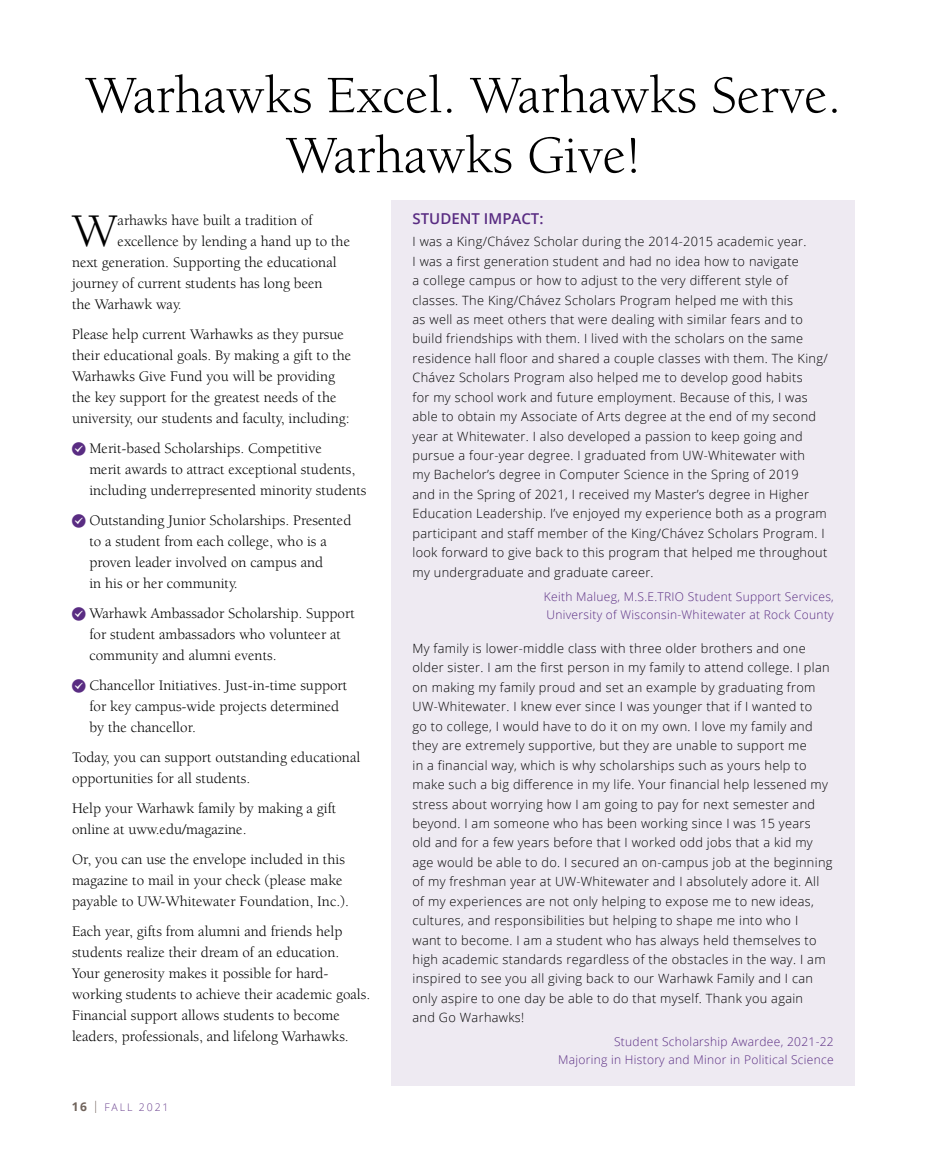
<style>
.page{position:relative;width:945px;height:1175px;background:#fff}
.page>*{position:absolute;margin:0;border:0;box-sizing:border-box;transform-origin:0 0}
.t1{font:54px "Berkeley";color:#000}
.t2{font:48px "Berkeley";color:#000}
.t3{font:15px/21px "Berkeley";color:#000}
.t4{font:600 15px "Open Sans";color:#592c82}
.t5{font:300 12.75px/19.5px "Open Sans";letter-spacing:.025em;color:#000}
.t6{font:300 12px/18px "Open Sans";letter-spacing:.025em;color:#592c82}
.t7{font:300 10.5px "Open Sans";letter-spacing:.18em;color:#6a418e}
.s1{font-weight:700;font-size:12px;color:#6f625a}
.s2{font-size:12px;color:#6f625a}
</style>
<div class="page">
<div style="left:392px;top:200px;width:463px;height:885px;background:#eeeaf2"></div>
<p class="t1" style="left:86px;top:67px;width:757px">Warhawks Excel. Warhawks Serve.</p>
<p class="t1" style="left:286px;top:127px;width:356px">Warhawks Give!</p>
<p class="t2" style="left:72px;top:205px;width:47px">W</p>
<p class="t3" style="left:118px;top:210px;width:197px">arhawks have built a tradition of</p>
<p class="t3" style="left:118px;top:231px;width:234px">excellence by lending a hand up to the</p>
<p class="t3" style="left:72px;top:252px;width:266px">next generation. Supporting the educational</p>
<p class="t3" style="left:72px;top:273px;width:252px">journey of current students has long been</p>
<p class="t3" style="left:72px;top:294px;width:111px">the Warhawk way.</p>
<p class="t3" style="left:72px;top:324px;width:281px">Please help current Warhawks as they pursue their educational goals. By making a gift to the Warhawks Give Fund you will be providing the key support for the greatest needs of the university, our students and faculty, including:</p>
<p class="t3" style="left:89px;top:438px;width:279px">Merit-based Scholarships. Competitive<br>merit awards to attract exceptional students, including underrepresented minority students</p>
<p class="t3" style="left:89px;top:510px;width:264px">Outstanding Junior Scholarships. Presented to a student from each college, who is a proven leader involved on campus and<br>in his or her community.</p>
<p class="t3" style="left:89px;top:603px;width:267px">Warhawk Ambassador Scholarship. Support for student ambassadors who volunteer at community and alumni events.</p>
<p class="t3" style="left:89px;top:675px;width:259px">Chancellor Initiatives. Just-in-time support for key campus-wide projects determined by the chancellor.</p>
<p class="t3" style="left:72px;top:747px;width:290px">Today, you can support outstanding educational opportunities for all students.</p>
<p class="t3" style="left:72px;top:798px;width:266px">Help your Warhawk family by making a gift online at uww.edu/magazine.</p>
<p class="t3" style="left:72px;top:849px;width:279px">Or, you can use the envelope included in this magazine to mail in your check (please make payable to UW-Whitewater Foundation, Inc.).</p>
<p class="t3" style="left:72px;top:921px;width:300px">Each year, gifts from alumni and friends help students realize their dream of an education.<br>Your generosity makes it possible for hard&shy;working students to achieve their academic goals.<br>Financial support allows students to become leaders, professionals, and lifelong Warhawks.</p>
<p class="t7" style="left:72px;top:1100px;width:98px"><span class="s1">16</span> <span class="s2">|</span> FALL 2021</p>
<p class="t4" style="left:413px;top:208px;width:133px">STUDENT IMPACT:</p>
<p class="t5" style="left:413px;top:231px;width:417px">I was a King/Chávez Scholar during the 2014-2015 academic year.<br>I was a first generation student and had no idea how to navigate<br>a college campus or how to adjust to the very different style of classes. The King/Chávez Scholars Program helped me with this<br>as well as meet others that were dealing with similar fears and to build friendships with them. I lived with the scholars on the same residence hall floor and shared a couple classes with them. The King/ Chávez Scholars Program also helped me to develop good habits<br>for my school work and future employment. Because of this, I was able to obtain my Associate of Arts degree at the end of my second year at Whitewater. I also developed a passion to keep going and pursue a four-year degree. I graduated from UW-Whitewater with<br>my Bachelor’s degree in Computer Science in the Spring of 2019<br>and in the Spring of 2021, I received my Master’s degree in Higher</p>
<p class="t5" style="left:413px;top:503px;width:416px">Education Leadership. I’ve enjoyed my experience both as a program</p>
<p class="t5" style="left:413px;top:523px;width:416px">participant and staff member of the King/Chávez Scholars Program. I look forward to give back to this program that helped me throughout my undergraduate and graduate career.</p>
<p class="t6" style="left:544px;top:587px;width:291px">Keith Malueg, M.S.E.TRIO Student Support Services,<br>University of Wisconsin-Whitewater at Rock County</p>
<p class="t5" style="left:413px;top:638px;width:419px">My family is lower-middle class with three older brothers and one older sister. I am the first person in my family to attend college. I plan</p>
<p class="t5" style="left:413px;top:677px;width:404px">on making my family proud and set an example by graduating from</p>
<p class="t5" style="left:413px;top:696px;width:402px">UW-Whitewater. I knew ever since I was younger that if I wanted to go to college, I would have to do it on my own. I love my family and</p>
<p class="t5" style="left:413px;top:735px;width:396px">they are extremely supportive, but they are unable to support me</p>
<p class="t5" style="left:413px;top:755px;width:417px">in a financial way, which is why scholarships such as yours help to make such a big difference in my life. Your financial help lessened my</p>
<p class="t5" style="left:413px;top:793px;width:404px">stress about worrying how I am going to pay for next semester and</p>
<p class="t5" style="left:413px;top:813px;width:421px">beyond. I am someone who has been working since I was 15 years<br>old and for a few years before that I worked odd jobs that a kid my age would be able to do. I secured an on-campus job at the beginning of my freshman year at UW-Whitewater and I absolutely adore it. All</p>
<p class="t5" style="left:413px;top:891px;width:403px">of my experiences are not only helping to expose me to new ideas,</p>
<p class="t5" style="left:413px;top:910px;width:415px">cultures, and responsibilities but helping to shape me into who I want to become. I am a student who has always held themselves to high academic standards regardless of the obstacles in the way. I am inspired to see you all giving back to our Warhawk Family and I can only aspire to one day be able to do that myself. Thank you again and Go Warhawks!</p>
<p class="t6" style="left:558px;top:1032px;width:277px;text-align:right">Student Scholarship Awardee, 2021-22<br>Majoring in History and Minor in Political Science</p>
</div>
